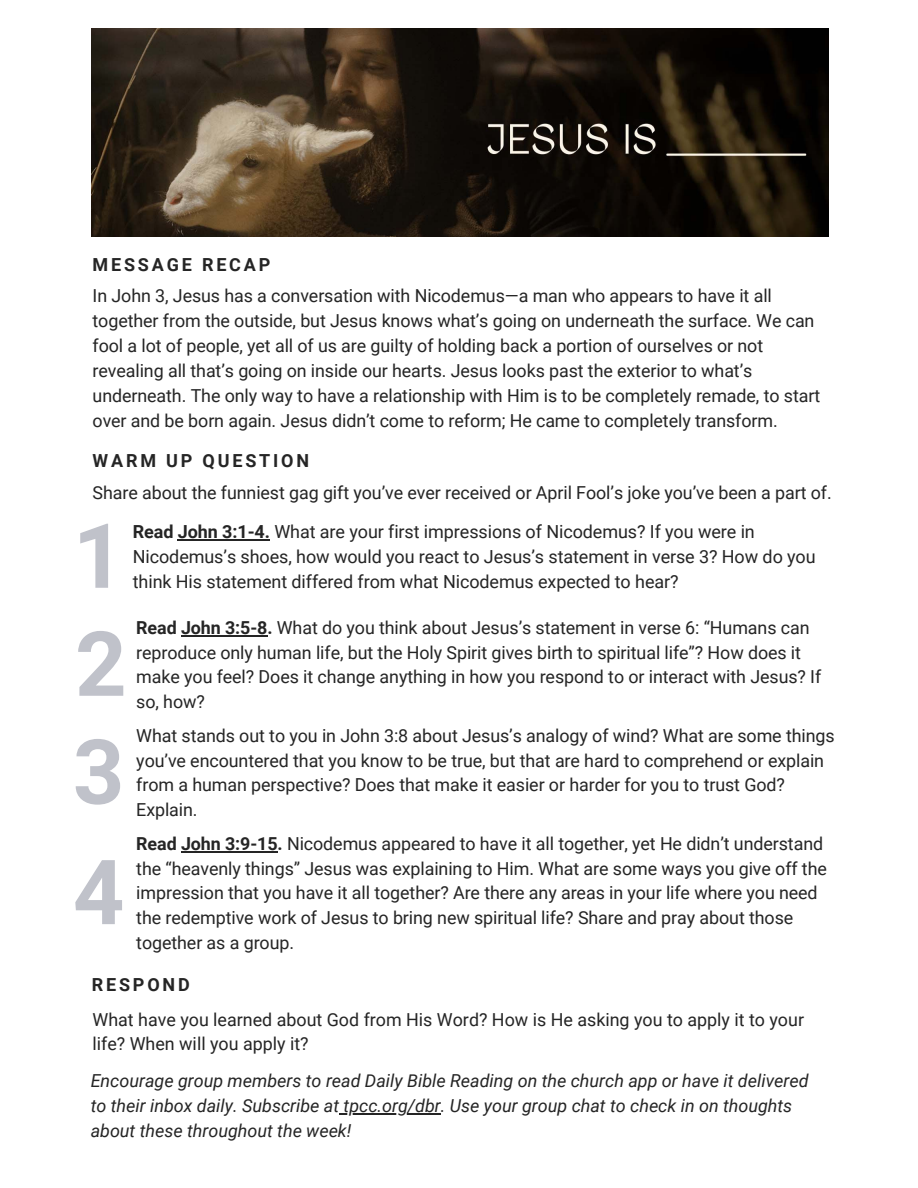
<style>
.page{position:relative;width:918px;height:1188px;background:#fff}
.page>*{position:absolute;margin:0;border:0;box-sizing:border-box;transform-origin:0 0}
.t1{font:700 90px "Roboto";color:#c0c2ca}
.t2{font:18px/24.8px "Roboto";letter-spacing:-.005em;color:#252525}
.t3{font:700 18px "Roboto";letter-spacing:.155em;color:#252525}
.t4{font:17.85px/24.8px "Roboto";letter-spacing:-.005em;color:#252525}
.t5{font:italic 17.85px/24.9px "Roboto";color:#252525}
.s1{font-weight:700}
</style>
<div class="page">
<img style="left:92px;top:29px;width:737px;height:208px">
<hr style="left:181px;top:635px;width:86px;height:1px;background:#252525">
<hr style="left:178px;top:539px;width:92px;height:2px;background:#252525">
<hr style="left:181px;top:851px;width:97px;height:1px;background:#252525">
<hr style="left:339px;top:1113px;width:102px;height:2px;background:#252525">
<p class="t3" style="left:93px;top:254px;width:179px">MESSAGE RECAP</p>
<p class="t4" style="left:93px;top:284px;width:729px">In John 3, Jesus has a conversation with Nicodemus—a man who appears to have it all together from the outside, but Jesus knows what’s going on underneath the surface. We can fool a lot of people, yet all of us are guilty of holding back a portion of ourselves or not revealing all that’s going on inside our hearts. Jesus looks past the exterior to what’s underneath. The only way to have a relationship with Him is to be completely remade, to start over and be born again. Jesus didn’t come to reform; He came to completely transform.</p>
<p class="t3" style="left:93px;top:450px;width:218px">WARM UP QUESTION</p>
<p class="t4" style="left:93px;top:480px;width:741px">Share about the funniest gag gift you’ve ever received or April Fool’s joke you’ve been a part of.</p>
<p class="t1" style="left:73px;top:504px;width:53px">1</p>
<p class="t2" style="left:133px;top:520px;width:684px"><span class="s1">Read John 3:1-4.</span> What are your first impressions of Nicodemus? If you were in<br>Nicodemus’s shoes, how would you react to Jesus’s statement in verse 3? How do you think His statement differed from what Nicodemus expected to hear?</p>
<p class="t1" style="left:75px;top:612px;width:53px">2</p>
<p class="t4" style="left:136px;top:615px;width:686px"><span class="s1">Read John 3:5-8.</span> What do you think about Jesus’s statement in verse 6: “Humans can reproduce only human life, but the Holy Spirit gives birth to spiritual life”? How does it make you feel? Does it change anything in how you respond to or interact with Jesus? If so, how?</p>
<p class="t1" style="left:73px;top:720px;width:53px">3</p>
<p class="t4" style="left:136px;top:723px;width:700px">What stands out to you in John 3:8 about Jesus’s analogy of wind? What are some things you’ve encountered that you know to be true, but that are hard to comprehend or explain from a human perspective? Does that make it easier or harder for you to trust God?<br>Explain.</p>
<p class="t1" style="left:73px;top:841px;width:53px">4</p>
<p class="t4" style="left:136px;top:831px;width:692px"><span class="s1">Read John 3:9-15.</span> Nicodemus appeared to have it all together, yet He didn’t understand the “heavenly things” Jesus was explaining to Him. What are some ways you give off the impression that you have it all together? Are there any areas in your life where you need the redemptive work of Jesus to bring new spiritual life? Share and pray about those together as a group.</p>
<p class="t3" style="left:92px;top:974px;width:99px">RESPOND</p>
<p class="t4" style="left:93px;top:1007px;width:713px">What have you learned about God from His Word? How is He asking you to apply it to your life? When will you apply it?</p>
<p class="t5" style="left:91px;top:1068px;width:719px">Encourage group members to read Daily Bible Reading on the church app or have it delivered to their inbox daily. Subscribe at tpcc.org/dbr. Use your group chat to check in on thoughts about these throughout the week!</p>
</div>
